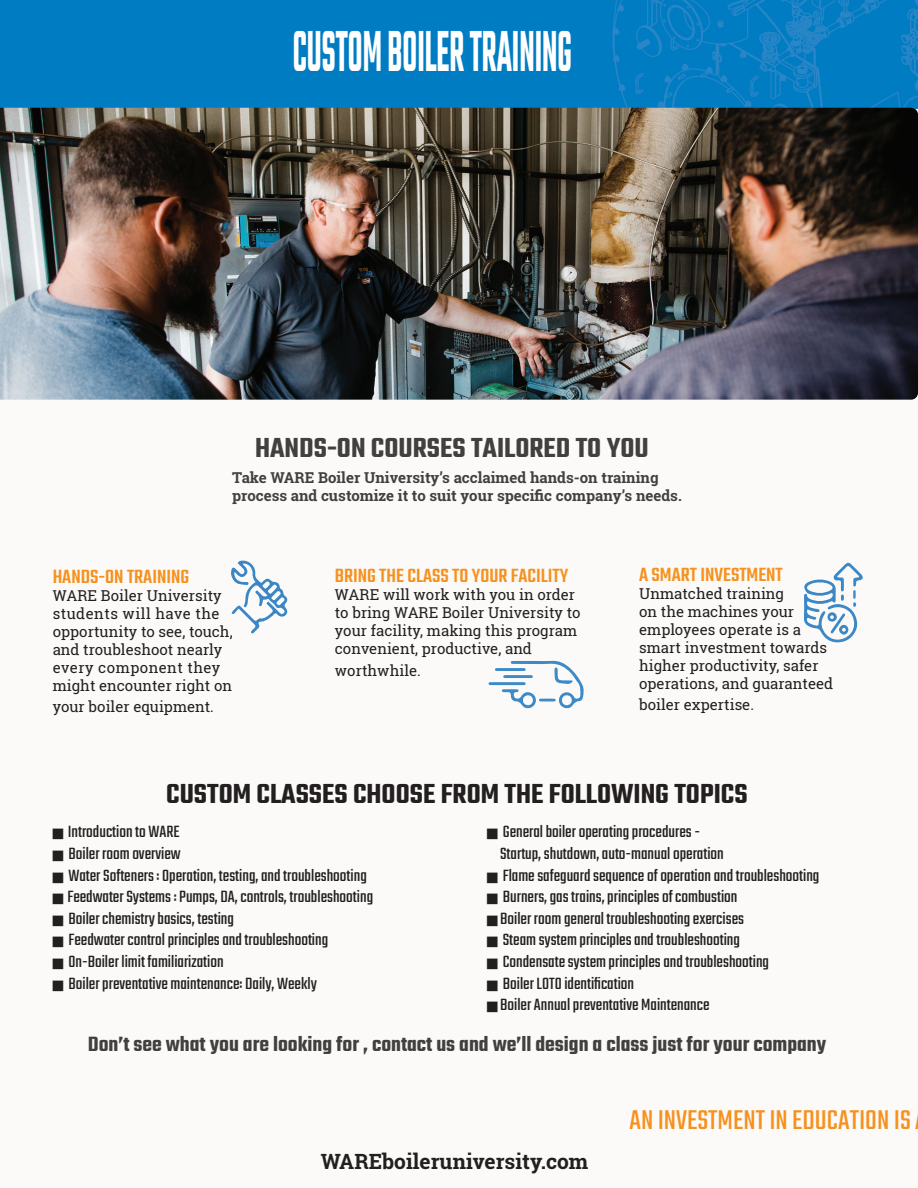
<style>
.page{position:relative;width:918px;height:1188px;background:#fbfaf8}
.page>*{position:absolute;margin:0;border:0;box-sizing:border-box;transform-origin:0 0}
.t1{font:600 63px "Teko";color:#fff;scale:.5 1}
.t2{font:600 30px "Teko";color:#231f20}
.t3{font:600 30px "Teko";color:#41403e}
.t4{font:30px "Teko";color:#f6911e}
.t5{font:600 22.5px "Teko";color:#41403e}
.t6{font:500 21px "Teko";color:#f6911e}
.t7{font:700 21px "Roboto Slab";color:#231f20}
.t8{font:18px "Teko";color:#231f20}
.t9{font:15px/18px "Roboto Slab";color:#231f20}
.t10{font:700 15px/18px "Roboto Slab";color:#41403e}
</style>
<div class="page">
<svg style="left:488px;top:661px;width:96px;height:48px"></svg>
<svg style="left:231px;top:560px;width:57px;height:74px"></svg>
<svg style="left:804px;top:562px;width:59px;height:81px"></svg>
<img style="left:0;top:0;width:918px;height:400px">
<p class="t1" style="left:293px;top:13px;width:560px">CUSTOM BOILER TRAINING</p>
<p class="t3" style="left:255px;top:430px;width:395px">HANDS-ON COURSES TAILORED TO YOU</p>
<p class="t10" style="left:232px;top:469px;width:451px">Take WARE Boiler University’s acclaimed hands-on training process and customize it to suit your specific company’s needs.</p>
<p class="t6" style="left:53px;top:564px;width:138px">HANDS-ON TRAINING</p>
<p class="t9" style="left:53px;top:586px;width:181px">WARE Boiler University students will have the opportunity to see, touch, and troubleshoot nearly every component they might encounter right on</p>
<p class="t9" style="left:53px;top:698px;width:163px">your boiler equipment.</p>
<p class="t6" style="left:335px;top:564px;width:235px">BRING THE CLASS TO YOUR FACILITY</p>
<p class="t9" style="left:335px;top:586px;width:247px">WARE will work with you in order to bring WARE Boiler University to your facility, making this program convenient, productive, and</p>
<p class="t9" style="left:335px;top:661px;width:87px">worthwhile.</p>
<p class="t6" style="left:639px;top:562px;width:145px">A SMART INVESTMENT</p>
<p class="t9" style="left:639px;top:584px;width:196px">Unmatched training<br>on the machines your employees operate is a smart investment towards higher productivity, safer operations, and guaranteed</p>
<p class="t9" style="left:639px;top:696px;width:116px">boiler expertise.</p>
<p class="t2" style="left:166px;top:775px;width:583px">CUSTOM CLASSES CHOOSE FROM THE FOLLOWING TOPICS</p>
<p class="t8" style="left:503px;top:822px;width:199px">General boiler operating procedures -</p>
<p class="t8" style="left:500px;top:843px;width:225px">Startup, shutdown, auto-manual operation</p>
<p class="t8" style="left:503px;top:865px;width:318px">Flame safeguard sequence of operation and troubleshooting</p>
<p class="t8" style="left:503px;top:887px;width:236px">Burners, gas trains, principles of combustion</p>
<p class="t8" style="left:500px;top:908px;width:245px">Boiler room general troubleshooting exercises</p>
<p class="t8" style="left:503px;top:930px;width:239px">Steam system principles and troubleshooting</p>
<p class="t8" style="left:503px;top:951px;width:268px">Condensate system principles and troubleshooting</p>
<p class="t8" style="left:503px;top:973px;width:133px">Boiler LOTO identification</p>
<p class="t8" style="left:500px;top:995px;width:211px">Boiler Annual preventative Maintenance</p>
<p class="t5" style="left:88px;top:1031px;width:740px">Don’t see what you are looking for , contact us and we’ll design a class just for your company</p>
<p class="t8" style="left:68px;top:822px;width:113px">Introduction to WARE</p>
<p class="t8" style="left:68px;top:843px;width:114px">Boiler room overview</p>
<p class="t8" style="left:68px;top:865px;width:300px">Water Softeners : Operation, testing, and troubleshooting</p>
<p class="t8" style="left:67px;top:887px;width:307px">Feedwater Systems : Pumps, DA, controls, troubleshooting</p>
<p class="t8" style="left:68px;top:908px;width:167px">Boiler chemistry basics, testing</p>
<p class="t8" style="left:68px;top:930px;width:261px">Feedwater control principles and troubleshooting</p>
<p class="t8" style="left:68px;top:951px;width:157px">On-Boiler limit familiarization</p>
<p class="t8" style="left:68px;top:973px;width:250px">Boiler preventative maintenance: Daily, Weekly</p>
<p class="t7" style="left:321px;top:1147px;width:269px">WAREboileruniversity.com</p>
<p class="t4" style="left:629px;top:1103px;width:283px">AN INVESTMENT IN EDUCATION IS</p>
</div>
